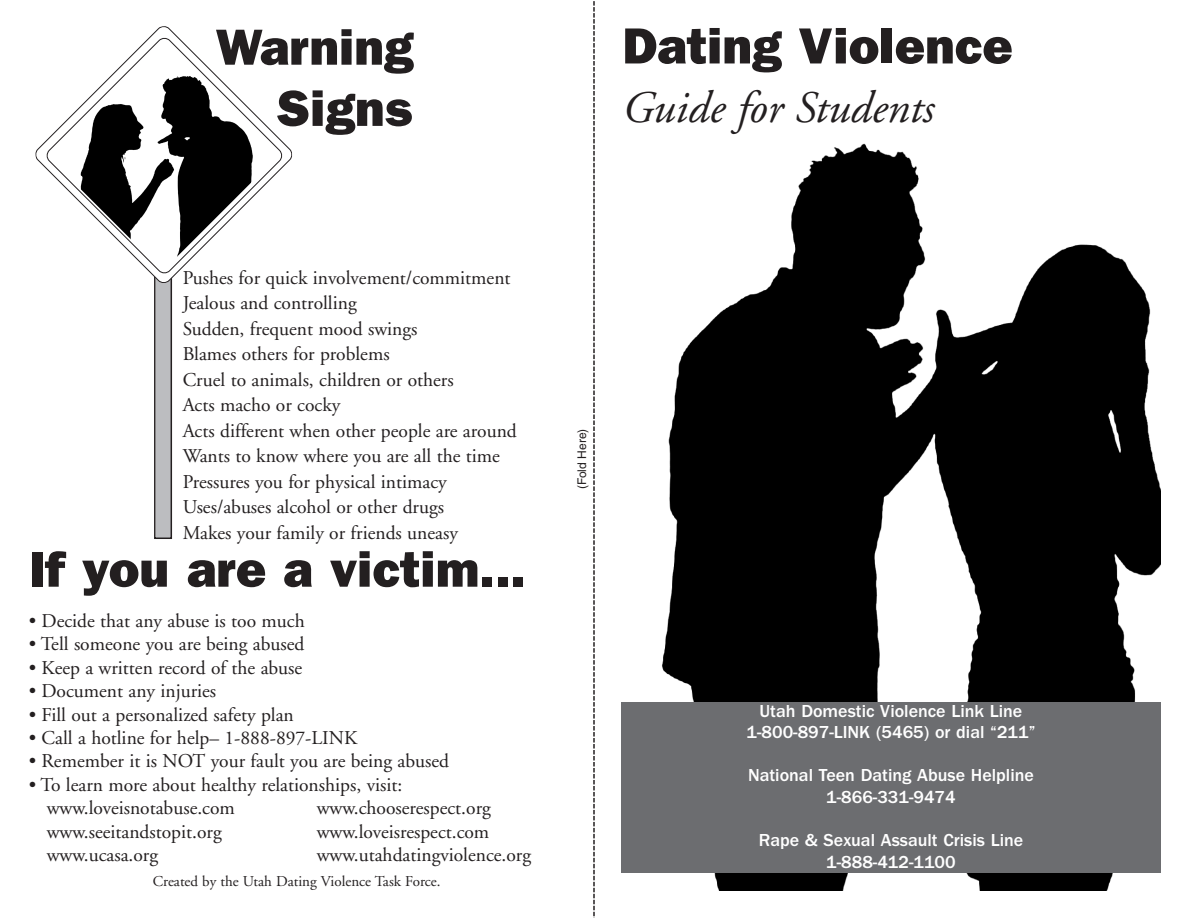
<style>
.page{position:relative;width:1188px;height:918px;background:#fff}
.page>*{position:absolute;margin:0;border:0;box-sizing:border-box;transform-origin:0 0}
.t1{font:800 51px/61.2px "Franklin Gothic";color:#231f20;text-align:right}
.t2{font:italic 45px "Adobe Garamond";color:#231f20}
.t3{font:19.5px/25.5px "Adobe Garamond";color:#231f20}
.t4{font:500 18px/21.6px "Franklin Gothic";color:#fff;text-align:center}
.t5{font:15px "Adobe Garamond";color:#231f20}
.t6{font:12px "Helvetica";color:#231f20}
</style>
<div class="page">
<img style="left:662px;top:143px;width:499px;height:748px">
<div style="left:621px;top:702px;width:540px;height:171px;background:#6c6d70"></div>
<div style="left:156px;top:276px;width:15px;height:262px;background:#bcbdc0"></div>
<div style="left:154px;top:275px;width:18px;height:264px;border:2px solid #231f20"></div>
<svg style="left:40px;top:30px;width:249px;height:250px"></svg>
<svg style="left:48px;top:41px;width:230px;height:230px"></svg>
<img style="left:72px;top:61px;width:189px;height:210px">
<svg style="left:593px;top:1px;width:2px;height:917px;background:#828080"></svg>
<h1 class="t1" style="left:216px;top:21px;width:199px">Warning<br>Signs</h1>
<h1 class="t1" style="left:622px;top:19px;width:392px">Dating Violence</h1>
<h2 class="t2" style="left:622px;top:90px;width:313px">Guide for Students</h2>
<p class="t3" style="left:183px;top:267px;width:336px">Pushes for quick involvement/commitment Jealous and controlling<br>Sudden, frequent mood swings<br>Blames others for problems<br>Cruel to animals, children or others<br>Acts macho or cocky<br>Acts different when other people are around Wants to know where you are all the time Pressures you for physical intimacy Uses/abuses alcohol or other drugs<br>Makes your family or friends uneasy</p>
<h1 class="t1" style="left:29px;top:543px;width:498px">If you are a victim...</h1>
<p class="t3" style="left:29px;top:610px;width:277px">• Decide that any abuse is too much</p>
<p class="t3" style="left:29px;top:633px;width:277px">• Tell someone you are being abused</p>
<p class="t3" style="left:29px;top:657px;width:275px">• Keep a written record of the abuse</p>
<p class="t3" style="left:29px;top:680px;width:189px">• Document any injuries</p>
<p class="t3" style="left:29px;top:703px;width:267px">• Fill out a personalized safety plan</p>
<p class="t3" style="left:29px;top:727px;width:330px">• Call a hotline for help– 1-888-897-LINK</p>
<p class="t3" style="left:29px;top:750px;width:422px">• Remember it is NOT your fault you are being abused</p>
<p class="t3" style="left:47px;top:775px;width:357px;line-height:23.4px;text-indent:-18px">• To learn more about healthy relationships, visit: www.loveisnotabuse.com</p>
<p class="t3" style="left:317px;top:797px;width:176px">www.chooserespect.org</p>
<p class="t3" style="left:47px;top:820px;width:176px">www.seeitandstopit.org</p>
<p class="t3" style="left:317px;top:820px;width:174px">www.loveisrespect.com</p>
<p class="t3" style="left:47px;top:844px;width:113px">www.ucasa.org</p>
<p class="t3" style="left:317px;top:844px;width:216px">www.utahdatingviolence.org</p>
<p class="t5" style="left:153px;top:876px;width:289px">Created by the Utah Dating Violence Task Force.</p>
<p class="t6" style="left:578px;top:489px;width:62px;rotate:-90deg">(Fold Here)</p>
<p class="t4" style="left:747px;top:701px;width:290px">Utah Domestic Violence Link Line<br>1-800-897-LINK (5465) or dial “211”</p>
<p class="t4" style="left:748px;top:766px;width:287px">National Teen Dating Abuse Helpline<br>1-866-331-9474</p>
<p class="t4" style="left:759px;top:831px;width:266px">Rape &amp; Sexual Assault Crisis Line<br>1-888-412-1100</p>
</div>
